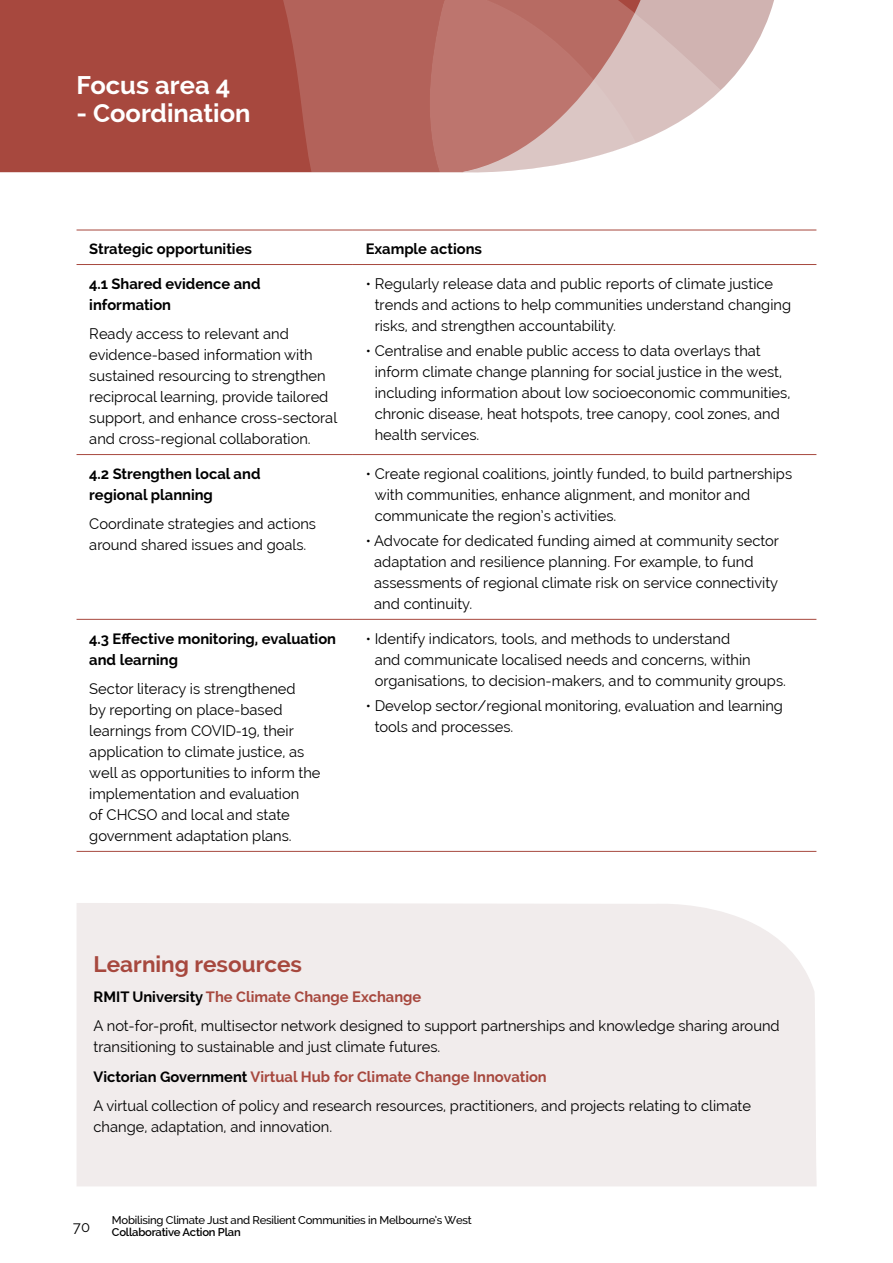
<style>
.page{position:relative;width:893px;height:1263px;background:#fff}
.page>*{position:absolute;margin:0;border:0;box-sizing:border-box;transform-origin:0 0}
.Big_heading{font:700 25.5px "Raleway";color:#fff}
.Middle_Heading{font:700 22.5px "Raleway";color:#a7483e}
.TEXT{font:15px/21px "Raleway";color:#000}
.TEXT-2{font:700 15px/21px "Raleway";color:#000}
.TEXT-3{font:700 15px "Raleway";color:#a7483e}
.t1{font:500 11.25px "Raleway";letter-spacing:-.02em;color:#000}
.t2{font:600 11.25px "Raleway";letter-spacing:-.02em;color:#000}
.s1{color:#000}
</style>
<div class="page">
<div style="left:77px;top:903px;width:740px;height:283px;background:#f1ecec"></div>
<div style="left:0;top:0;width:266px;height:172px;background:#a7483e"></div>
<svg style="left:266px;top:0;width:182px;height:173px;fill:#b3625a"></svg>
<svg style="left:448px;top:0;width:326px;height:173px"></svg>
<hr style="left:77px;top:230px;width:276px;height:1px;background:#a7483e">
<hr style="left:353px;top:230px;width:463px;height:1px;background:#a7483e">
<hr style="left:77px;top:264px;width:276px;height:1px;background:#a7483e">
<hr style="left:353px;top:264px;width:463px;height:1px;background:#a7483e">
<hr style="left:77px;top:454px;width:276px;height:1px;background:#a7483e">
<hr style="left:353px;top:454px;width:463px;height:1px;background:#a7483e">
<hr style="left:77px;top:619px;width:276px;height:1px;background:#a7483e">
<hr style="left:353px;top:619px;width:463px;height:1px;background:#a7483e">
<hr style="left:77px;top:851px;width:276px;height:1px;background:#a7483e">
<hr style="left:353px;top:851px;width:463px;height:1px;background:#a7483e">
<p class="Big_heading" style="left:77px;top:70px;width:155px">Focus area 4</p>
<p class="Big_heading" style="left:77px;top:99px;width:175px">- Coordination</p>
<p class="TEXT-2" style="left:89px;top:239px;width:164px">Strategic opportunities</p>
<p class="TEXT-2" style="left:366px;top:239px;width:118px">Example actions</p>
<p class="TEXT-2" style="left:89px;top:273px;width:173px">4.1 Shared evidence and information</p>
<p class="TEXT" style="left:89px;top:323px;width:249px">Ready access to relevant and evidence-based information with sustained resourcing to strengthen reciprocal learning, provide tailored support, and enhance cross-sectoral and cross-regional collaboration.</p>
<p class="TEXT" style="left:375px;top:273px;width:418px;text-indent:-9px">• Regularly release data and public reports of climate justice trends and actions to help communities understand changing risks, and strengthen accountability.</p>
<p class="TEXT" style="left:375px;top:340px;width:417px;text-indent:-9px">• Centralise and enable public access to data overlays that inform climate change planning for social justice in the west, including information about low socioeconomic communities, chronic disease, heat hotspots, tree canopy, cool zones, and health services.</p>
<p class="TEXT-2" style="left:89px;top:463px;width:173px">4.2 Strengthen local and regional planning</p>
<p class="TEXT" style="left:89px;top:513px;width:228px">Coordinate strategies and actions around shared issues and goals.</p>
<p class="TEXT-2" style="left:89px;top:628px;width:248px">4.3 Effective monitoring, evaluation and learning</p>
<p class="TEXT" style="left:89px;top:678px;width:233px">Sector literacy is strengthened<br>by reporting on place-based learnings from COVID-19, their application to climate justice, as well as opportunities to inform the implementation and evaluation<br>of CHCSO and local and state government adaptation plans.</p>
<p class="TEXT" style="left:375px;top:463px;width:419px;text-indent:-9px">• Create regional coalitions, jointly funded, to build partnerships with communities, enhance alignment, and monitor and communicate the region’s activities.</p>
<p class="TEXT" style="left:374px;top:530px;width:406px;text-indent:-9px">• Advocate for dedicated funding aimed at community sector adaptation and resilience planning. For example, to fund assessments of regional climate risk on service connectivity and continuity.</p>
<p class="TEXT" style="left:375px;top:628px;width:413px;text-indent:-9px">• Identify indicators, tools, and methods to understand<br>and communicate localised needs and concerns, within organisations, to decision-makers, and to community groups.</p>
<p class="TEXT" style="left:375px;top:695px;width:410px;text-indent:-9px">• Develop sector/regional monitoring, evaluation and learning tools and processes.</p>
<p class="Middle_Heading" style="left:94px;top:951px;width:210px">Learning resources</p>
<p class="TEXT-3" style="left:94px;top:988px;width:329px"><span class="s1">RMIT University</span> The Climate Change Exchange</p>
<p class="TEXT" style="left:94px;top:1015px;width:688px">A not-for-profit, multisector network designed to support partnerships and knowledge sharing around transitioning to sustainable and just climate futures.</p>
<p class="TEXT-3" style="left:94px;top:1068px;width:455px"><span class="s1">Victorian Government</span> Virtual Hub for Climate Change Innovation</p>
<p class="TEXT" style="left:94px;top:1095px;width:659px">A virtual collection of policy and research resources, practitioners, and projects relating to climate change, adaptation, and innovation.</p>
<p class="TEXT" style="left:73px;top:1216px;width:19px">70</p>
<p class="t1" style="left:112px;top:1214px;width:361px">Mobilising Climate Just and Resilient Communities in Melbourne’s West</p>
<p class="t2" style="left:112px;top:1226px;width:130px">Collaborative Action Plan</p>
</div>
